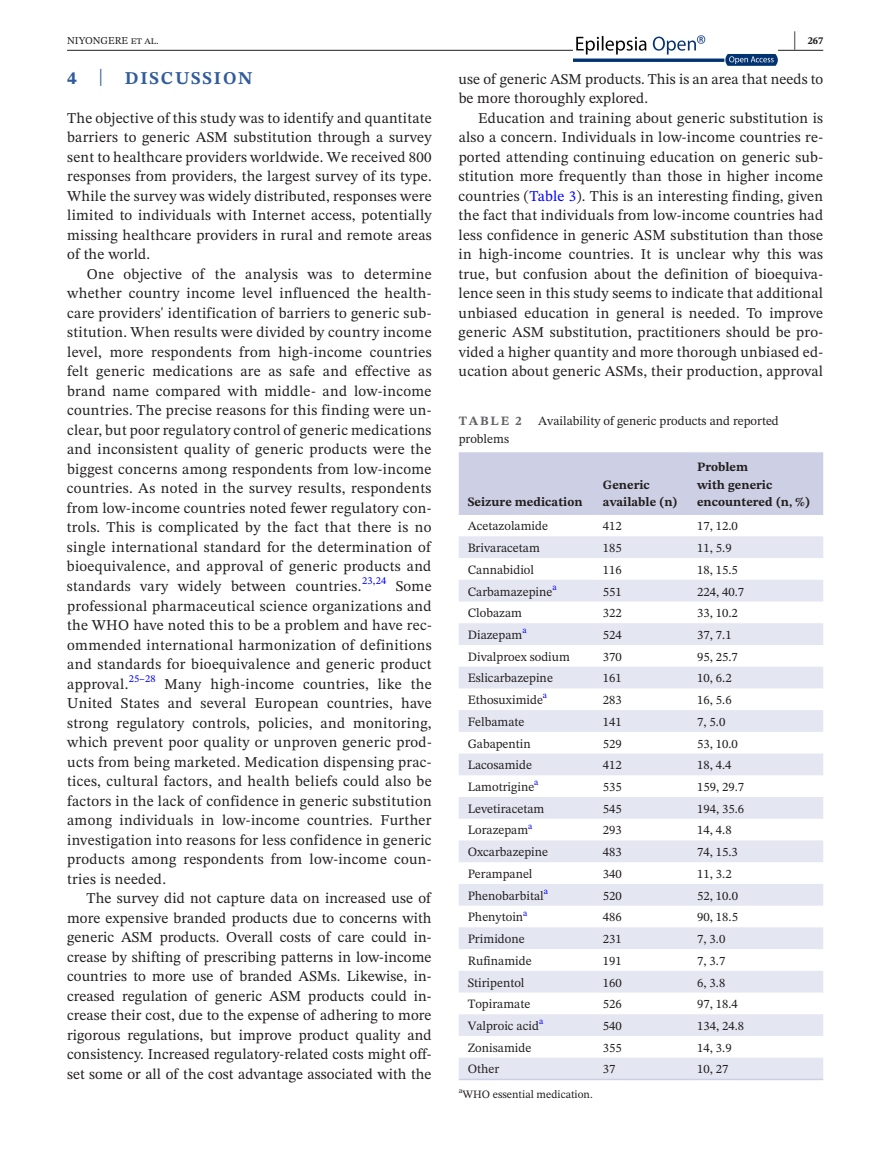
<style>
.page{position:relative;width:893px;height:1174px;background:#fff}
.page>*{position:absolute;margin:0;border:0;box-sizing:border-box;transform-origin:0 0}
.t1{font:700 18px "STIX Two Text";letter-spacing:.1em;color:#315c9c}
.t2{font:15px/19.5px "STIX Two Text";letter-spacing:.015em;color:#231f20;text-align:justify}
.t3{font:12.75px "STIX Two Text";color:#231f20}
.t4{font:700 12.75px/17.2px "STIX Two Text";color:#231f20}
.t5{font:700 12.75px "STIX Two Text";letter-spacing:.14em;color:#636366}
.t6{font:11.25px "STIX Two Text";color:#231f20}
.t7{font:10.5px "STIX Two Text";color:#231f20}
.t8{font:10.5px "STIX Two Text";letter-spacing:.02em;color:#00f}
.t9{font:700 10.5px "STIX Two Text";color:#231f20}
.t10{font:7.8px "STIX Two Text";color:#231f20}
.s1{font-size:21.6px}
.s2{font-weight:400;font-size:23.7px}
.s3{color:#00f}
</style>
<div class="page">
<hr style="left:67px;top:50px;width:756px;height:1px;background:#231f20">
<img style="left:573px;top:35px;width:205px;height:30px">
<div style="left:459px;top:452px;width:364px;height:63px;background:#cdd0e4"></div>
<svg style="left:459px;top:536px;width:364px;height:542px;fill:#e4e6f1"></svg>
<hr style="left:459px;top:1078px;width:135px;height:2px;background:#cdd0e4">
<hr style="left:594px;top:1078px;width:94px;height:2px;background:#cdd0e4">
<hr style="left:688px;top:1078px;width:135px;height:2px;background:#cdd0e4">
<p class="t7" style="left:67px;top:33px;width:93px">NIYONGERE et al.</p>
<p class="t9" style="left:794px;top:33px;width:31px"><span class="s1">|</span> 267</p>
<p class="t1" style="left:67px;top:65px;width:187px">4 <span class="s2">|</span> DISCUSSION</p>
<p class="t2" style="left:67px;top:108px;width:366px">The objective of this study was to identify and quantitate barriers to generic ASM substitution through a survey sent to healthcare providers worldwide. We received 800 responses from providers, the largest survey of its type.<br>While the survey was widely distributed, responses were limited to individuals with Internet access, potentially missing healthcare providers in rural and remote areas of the world.</p>
<p class="t2" style="left:67px;top:264px;width:366px;text-indent:20px">One objective of the analysis was to determine whether country income level influenced the health&shy;care providers' identification of barriers to generic sub&shy;stitution. When results were divided by country income level, more respondents from high-income countries felt generic medications are as safe and effective as brand name compared with middle- and low-income countries. The precise reasons for this finding were un&shy;clear, but poor regulatory control of generic medications and inconsistent quality of generic products were the biggest concerns among respondents from low-income countries. As noted in the survey results, respondents from low-income countries noted fewer regulatory con&shy;trols. This is complicated by the fact that there is no single international standard for the determination of bioequivalence, and approval of generic products and standards vary widely between countries.</p>
<p class="t2" style="left:459px;top:69px;width:366px">use of generic ASM products. This is an area that needs to be more thoroughly explored.</p>
<p class="t2" style="left:458px;top:108px;width:366px;text-indent:20px">Education and training about generic substitution is also a concern. Individuals in low-income countries re&shy;ported attending continuing education on generic sub&shy;stitution more frequently than those in higher income countries (<span class="s3">Table 3</span>). This is an interesting finding, given the fact that individuals from low-income countries had less confidence in generic ASM substitution than those in high-income countries. It is unclear why this was true, but confusion about the definition of bioequiva&shy;lence seen in this study seems to indicate that additional unbiased education in general is needed. To improve generic ASM substitution, practitioners should be pro&shy;vided a higher quantity and more thorough unbiased ed&shy;ucation about generic ASMs, their production, approval</p>
<p class="t5" style="left:459px;top:411px;width:65px">TABLE 2</p>
<p class="t3" style="left:538px;top:411px;width:242px">Availability of generic products and reported</p>
<p class="t3" style="left:459px;top:429px;width:52px">problems</p>
<p class="t4" style="left:697px;top:459px;width:115px">Problem<br>with generic encountered (n, %)</p>
<p class="t4" style="left:603px;top:476px;width:76px">Generic available (n)</p>
<p class="t4" style="left:468px;top:493px;width:116px">Seizure medication</p>
<p class="t3" style="left:468px;top:517px;width:82px">Acetazolamide</p>
<p class="t3" style="left:603px;top:517px;width:20px">412</p>
<p class="t3" style="left:697px;top:517px;width:42px">17, 12.0</p>
<p class="t3" style="left:468px;top:539px;width:74px">Brivaracetam</p>
<p class="t3" style="left:603px;top:539px;width:20px">185</p>
<p class="t3" style="left:697px;top:539px;width:36px">11, 5.9</p>
<p class="t3" style="left:468px;top:560px;width:68px">Cannabidiol</p>
<p class="t3" style="left:603px;top:560px;width:20px">116</p>
<p class="t3" style="left:697px;top:560px;width:42px">18, 15.5</p>
<p class="t3" style="left:468px;top:582px;width:91px">Carbamazepine<sup>a</sup></p>
<p class="t3" style="left:603px;top:582px;width:20px">551</p>
<p class="t3" style="left:697px;top:582px;width:49px">224, 40.7</p>
<p class="t3" style="left:468px;top:604px;width:56px">Clobazam</p>
<p class="t3" style="left:603px;top:604px;width:20px">322</p>
<p class="t3" style="left:697px;top:604px;width:42px">33, 10.2</p>
<p class="t3" style="left:468px;top:625px;width:60px">Diazepam<sup>a</sup></p>
<p class="t3" style="left:603px;top:625px;width:20px">524</p>
<p class="t3" style="left:697px;top:625px;width:36px">37, 7.1</p>
<p class="t3" style="left:468px;top:647px;width:104px">Divalproex sodium</p>
<p class="t3" style="left:603px;top:647px;width:20px">370</p>
<p class="t3" style="left:697px;top:647px;width:42px">95, 25.7</p>
<p class="t3" style="left:468px;top:669px;width:87px">Eslicarbazepine</p>
<p class="t3" style="left:603px;top:669px;width:20px">161</p>
<p class="t3" style="left:697px;top:669px;width:36px">10, 6.2</p>
<p class="t3" style="left:468px;top:691px;width:81px">Ethosuximide<sup>a</sup></p>
<p class="t3" style="left:603px;top:691px;width:20px">283</p>
<p class="t3" style="left:697px;top:691px;width:36px">16, 5.6</p>
<p class="t3" style="left:468px;top:712px;width:58px">Felbamate</p>
<p class="t3" style="left:603px;top:712px;width:20px">141</p>
<p class="t3" style="left:697px;top:712px;width:30px">7, 5.0</p>
<p class="t3" style="left:468px;top:734px;width:65px">Gabapentin</p>
<p class="t3" style="left:603px;top:734px;width:20px">529</p>
<p class="t3" style="left:697px;top:734px;width:42px">53, 10.0</p>
<p class="t3" style="left:468px;top:756px;width:66px">Lacosamide</p>
<p class="t3" style="left:603px;top:756px;width:20px">412</p>
<p class="t3" style="left:697px;top:756px;width:36px">18, 4.4</p>
<p class="t3" style="left:468px;top:777px;width:72px">Lamotrigine<sup>a</sup></p>
<p class="t3" style="left:603px;top:777px;width:20px">535</p>
<p class="t3" style="left:697px;top:777px;width:49px">159, 29.7</p>
<p class="t3" style="left:468px;top:799px;width:78px">Levetiracetam</p>
<p class="t3" style="left:603px;top:799px;width:20px">545</p>
<p class="t3" style="left:697px;top:799px;width:49px">194, 35.6</p>
<p class="t3" style="left:468px;top:821px;width:66px">Lorazepam<sup>a</sup></p>
<p class="t3" style="left:603px;top:821px;width:20px">293</p>
<p class="t3" style="left:697px;top:821px;width:36px">14, 4.8</p>
<p class="t3" style="left:468px;top:843px;width:82px">Oxcarbazepine</p>
<p class="t3" style="left:603px;top:843px;width:20px">483</p>
<p class="t3" style="left:697px;top:843px;width:42px">74, 15.3</p>
<p class="t3" style="left:468px;top:864px;width:66px">Perampanel</p>
<p class="t3" style="left:603px;top:864px;width:20px">340</p>
<p class="t3" style="left:697px;top:864px;width:36px">11, 3.2</p>
<p class="t3" style="left:468px;top:886px;width:82px">Phenobarbital<sup>a</sup></p>
<p class="t3" style="left:603px;top:886px;width:20px">520</p>
<p class="t3" style="left:697px;top:886px;width:42px">52, 10.0</p>
<p class="t3" style="left:468px;top:908px;width:61px">Phenytoin<sup>a</sup></p>
<p class="t3" style="left:603px;top:908px;width:20px">486</p>
<p class="t3" style="left:697px;top:908px;width:42px">90, 18.5</p>
<p class="t3" style="left:468px;top:929px;width:58px">Primidone</p>
<p class="t3" style="left:603px;top:929px;width:20px">231</p>
<p class="t3" style="left:697px;top:929px;width:30px">7, 3.0</p>
<p class="t3" style="left:468px;top:951px;width:65px">Rufinamide</p>
<p class="t3" style="left:603px;top:951px;width:20px">191</p>
<p class="t3" style="left:697px;top:951px;width:30px">7, 3.7</p>
<p class="t3" style="left:468px;top:973px;width:58px">Stiripentol</p>
<p class="t3" style="left:603px;top:973px;width:20px">160</p>
<p class="t3" style="left:697px;top:973px;width:30px">6, 3.8</p>
<p class="t3" style="left:468px;top:995px;width:64px">Topiramate</p>
<p class="t3" style="left:603px;top:995px;width:20px">526</p>
<p class="t3" style="left:697px;top:995px;width:42px">97, 18.4</p>
<p class="t3" style="left:468px;top:1016px;width:77px">Valproic acid<sup>a</sup></p>
<p class="t3" style="left:603px;top:1016px;width:20px">540</p>
<p class="t3" style="left:697px;top:1016px;width:49px">134, 24.8</p>
<p class="t3" style="left:468px;top:1038px;width:65px">Zonisamide</p>
<p class="t3" style="left:603px;top:1038px;width:20px">355</p>
<p class="t3" style="left:697px;top:1038px;width:36px">14, 3.9</p>
<p class="t3" style="left:468px;top:1060px;width:33px">Other</p>
<p class="t3" style="left:603px;top:1060px;width:14px">37</p>
<p class="t3" style="left:697px;top:1060px;width:33px">10, 27</p>
<p class="t8" style="left:362px;top:573px;width:26px">23,24</p>
<p class="t2" style="left:67px;top:576px;width:366px;text-indent:329px">Some professional pharmaceutical science organizations and the WHO have noted this to be a problem and have rec&shy;ommended international harmonization of definitions and standards for bioequivalence and generic product approval.</p>
<p class="t8" style="left:129px;top:671px;width:28px">25–28</p>
<p class="t2" style="left:67px;top:673px;width:366px;text-indent:97px">Many high-income countries, like the United States and several European countries, have strong regulatory controls, policies, and monitoring, which prevent poor quality or unproven generic prod&shy;ucts from being marketed. Medication dispensing prac&shy;tices, cultural factors, and health beliefs could also be factors in the lack of confidence in generic substitution among individuals in low-income countries. Further investigation into reasons for less confidence in generic products among respondents from low-income coun&shy;tries is needed.</p>
<p class="t2" style="left:67px;top:888px;width:366px;text-indent:20px">The survey did not capture data on increased use of more expensive branded products due to concerns with generic ASM products. Overall costs of care could in&shy;crease by shifting of prescribing patterns in low-income countries to more use of branded ASMs. Likewise, in&shy;creased regulation of generic ASM products could in&shy;crease their cost, due to the expense of adhering to more rigorous regulations, but improve product quality and consistency. Increased regulatory-related costs might off&shy;set some or all of the cost advantage associated with the</p>
<p class="t10" style="left:459px;top:1085px;width:5px">a</p>
<p class="t6" style="left:462px;top:1086px;width:132px">WHO essential medication.</p>
</div>
